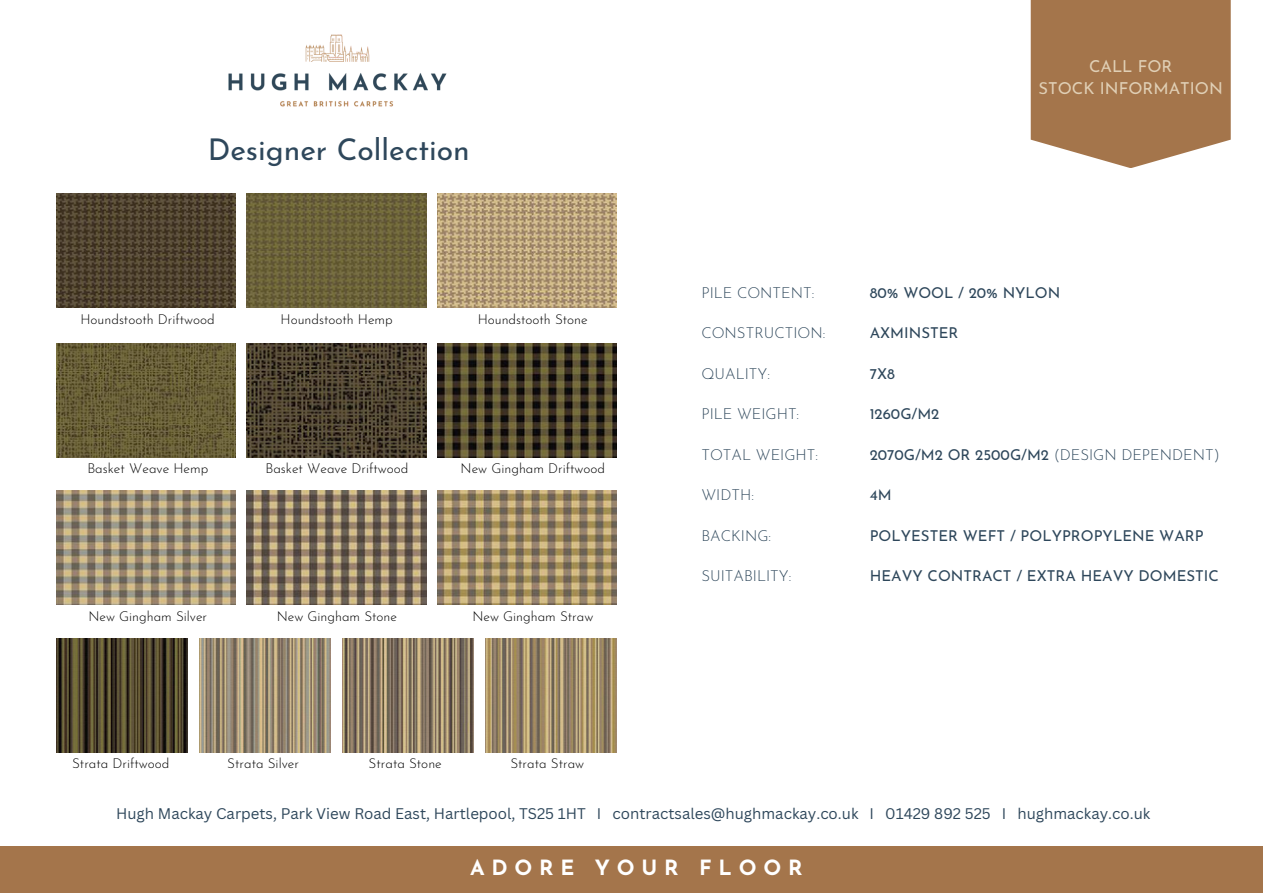
<style>
.page{position:relative;width:1263px;height:894px;background:#fff}
.page>*{position:absolute;margin:0;border:0;box-sizing:border-box;transform-origin:0 0}
.t1{font:30px "Josefin Sans";color:#2e475b}
.t2{font:700 21px "Josefin Sans";letter-spacing:.325em;color:#fff}
.t3{font:16.5px/22.5px "Josefin Sans";color:#e0cfb5;text-align:center}
.t4{font:15px "Josefin Sans";color:#2e475b}
.t5{font:15px "Canva Sans";color:#2e475b}
.t6{font:300 15px "Josefin Sans";color:#2e475b}
.t7{font:300 13.5px "Josefin Sans";color:#000}
.s1{font-weight:300}
</style>
<div class="page">
<img style="left:56px;top:194px;width:179px;height:113px">
<img style="left:246px;top:194px;width:180px;height:113px">
<img style="left:438px;top:194px;width:179px;height:113px">
<svg style="left:1031px;top:0;width:200px;height:168px;background:#ab805a"></svg>
<img style="left:228px;top:34px;width:219px;height:73px">
<div style="left:0;top:846px;width:1263px;height:46px;background:#a4754b"></div>
<img style="left:57px;top:343px;width:178px;height:114px">
<img style="left:247px;top:343px;width:180px;height:114px">
<img style="left:438px;top:343px;width:179px;height:114px">
<img style="left:57px;top:491px;width:178px;height:113px">
<img style="left:247px;top:491px;width:180px;height:113px">
<img style="left:438px;top:491px;width:179px;height:113px">
<img style="left:56px;top:638px;width:132px;height:113px">
<img style="left:199px;top:638px;width:132px;height:113px">
<img style="left:342px;top:638px;width:132px;height:113px">
<img style="left:485px;top:638px;width:132px;height:113px">
<p class="t1" style="left:208px;top:137px;width:264px">Designer Collection</p>
<h3 class="t7" style="left:80px;top:313px;width:136px">Houndstooth Driftwood</h3>
<h3 class="t7" style="left:281px;top:313px;width:114px">Houndstooth Hemp</h3>
<h3 class="t7" style="left:478px;top:313px;width:112px">Houndstooth Stone</h3>
<h3 class="t7" style="left:87px;top:463px;width:122px">Basket Weave Hemp</h3>
<h3 class="t7" style="left:265px;top:463px;width:144px">Basket Weave Driftwood</h3>
<h3 class="t7" style="left:461px;top:463px;width:146px">New Gingham Driftwood</h3>
<h3 class="t7" style="left:88px;top:610px;width:120px">New Gingham Silver</h3>
<h3 class="t7" style="left:277px;top:610px;width:122px">New Gingham Stone</h3>
<h3 class="t7" style="left:472px;top:610px;width:122px">New Gingham Straw</h3>
<h3 class="t7" style="left:72px;top:757px;width:99px">Strata Driftwood</h3>
<h3 class="t7" style="left:227px;top:757px;width:73px">Strata Silver</h3>
<h4 class="t7" style="left:369px;top:757px;width:75px">Strata Stone</h4>
<h2 class="t7" style="left:510px;top:757px;width:75px">Strata Straw</h2>
<h3 class="t3" style="left:1039px;top:56px;width:186px">CALL FOR<br>STOCK INFORMATION</h3>
<p class="t6" style="left:701px;top:286px;width:115px">PILE CONTENT:</p>
<p class="t6" style="left:701px;top:327px;width:126px">CONSTRUCTION:</p>
<p class="t6" style="left:701px;top:367px;width:70px">QUALITY:</p>
<p class="t6" style="left:701px;top:408px;width:99px">PILE WEIGHT:</p>
<p class="t6" style="left:701px;top:448px;width:118px">TOTAL WEIGHT:</p>
<p class="t6" style="left:701px;top:489px;width:54px">WIDTH:</p>
<p class="t6" style="left:701px;top:529px;width:71px">BACKING:</p>
<p class="t6" style="left:701px;top:570px;width:92px">SUITABILITY:</p>
<p class="t4" style="left:870px;top:286px;width:192px">80% WOOL / 20% NYLON</p>
<p class="t4" style="left:870px;top:327px;width:90px">AXMINSTER</p>
<p class="t4" style="left:870px;top:367px;width:27px">7X8</p>
<p class="t4" style="left:870px;top:408px;width:71px">1260G/M2</p>
<h3 class="t4" style="left:870px;top:448px;width:352px">2070G/M2 OR 2500G/M2 <span class="s1">(DESIGN DEPENDENT)</span></h3>
<h3 class="t4" style="left:870px;top:489px;width:23px">4M</h3>
<h3 class="t4" style="left:870px;top:529px;width:335px">POLYESTER WEFT / POLYPROPYLENE WARP</h3>
<h3 class="t4" style="left:870px;top:570px;width:351px">HEAVY CONTRACT / EXTRA HEAVY DOMESTIC</h3>
<h3 class="t5" style="left:116px;top:802px;width:1036px">Hugh Mackay Carpets, Park View Road East, Hartlepool, TS25 1HT I contractsales@hughmackay.co.uk I 01429 892 525 I hughmackay.co.uk</h3>
<h1 class="t2" style="left:470px;top:858px;width:334px">ADORE YOUR FLOOR</h1>
</div>
